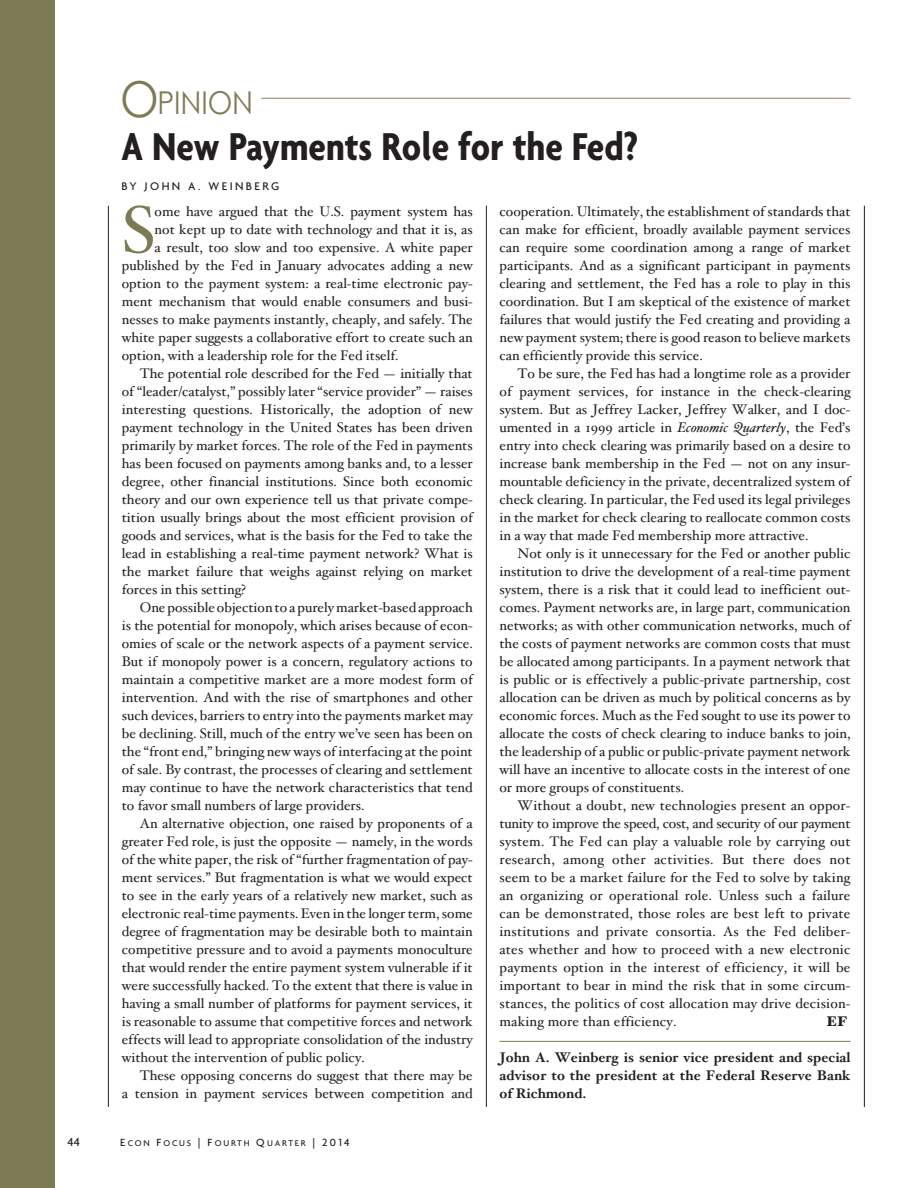
<style>
.page{position:relative;width:918px;height:1188px;background:#fff}
.page>*{position:absolute;margin:0;border:0;box-sizing:border-box;transform-origin:0 0}
.Body_Copy_w_indent{font:66.15px "Hoefler Text";color:#7d7b55}
.t1{font:700 condensed 42px "Agenda";color:#231f20}
.t2{font:31.5px "Century Gothic";color:#7d7b55;scale:.9 1}
.Body_Copy_w_indent-2{font:13.95px/18px "Hoefler Text";color:#231f20;text-align:justify}
.Body_Copy_w_indent-3{font:700 13.95px/18px "Hoefler Text";letter-spacing:.01em;color:#231f20;text-align:justify}
.Body_Copy_w_indent-4{font:900 13.95px "Hoefler Text";color:#231f20}
.t3{font:500 12.75px "Agenda";color:#231f20}
.By_Line{font:500 12px "Agenda";letter-spacing:.2em;color:#231f20}
.t4{font:500 9px "Agenda";letter-spacing:.2em;color:#231f20}
.s1{font-size:49.5px}
.s2{font-style:inherit}
.s3{font-size:11.25px}
.s4{font-style:italic}
</style>
<div class="page">
<hr style="left:486px;top:206px;width:1px;height:901px;background:#231f20">
<hr style="left:108px;top:206px;width:1px;height:901px;background:#231f20">
<hr style="left:864px;top:206px;width:1px;height:901px;background:#231f20">
<div style="left:0;top:0;width:54px;height:1188px;background:#7d7b55"></div>
<hr style="left:500px;top:1041px;width:350px;height:1px;background:#7d7b55">
<hr style="left:261px;top:98px;width:590px;height:1px;background:#907962">
<p class="t2" style="left:120px;top:83px;width:149px"><span class="s1">O</span>PINION</p>
<p class="t1" style="left:122px;top:122px;width:519px">A New Payments Role for the Fed?</p>
<p class="By_Line" style="left:122px;top:179px;width:159px">BY JOHN A. WEINBERG</p>
<p class="Body_Copy_w_indent" style="left:122px;top:191px;width:35px">S</p>
<p class="Body_Copy_w_indent-2" style="left:155px;top:203px;width:320px">ome have argued that the U.S. payment system has</p>
<p class="Body_Copy_w_indent-2" style="left:155px;top:221px;width:320px">not kept up to date with technology and that it is, as</p>
<p class="Body_Copy_w_indent-2" style="left:155px;top:239px;width:320px">a result, too slow and too expensive. A white paper</p>
<p class="Body_Copy_w_indent-2" style="left:122px;top:257px;width:353px">published by the Fed in January advocates adding a new</p>
<p class="Body_Copy_w_indent-2" style="left:122px;top:275px;width:353px">option to the payment system: a real-time electronic pay-</p>
<p class="Body_Copy_w_indent-2" style="left:122px;top:293px;width:353px">ment mechanism that would enable consumers and busi-</p>
<p class="Body_Copy_w_indent-2" style="left:122px;top:311px;width:353px">nesses to make payments instantly, cheaply, and safely. The</p>
<p class="Body_Copy_w_indent-2" style="left:122px;top:329px;width:353px">white paper suggests a collaborative effort to create such an</p>
<p class="Body_Copy_w_indent-2" style="left:122px;top:347px;width:278px">option, with a leadership role for the Fed itself.</p>
<p class="Body_Copy_w_indent-2" style="left:122px;top:365px;width:353px;text-indent:18px"><span class="s2">The potential role described for the Fed</span> — <span class="s2">initially that of</span> “leader/catalyst,” possibly later “service provider” — raises interesting questions. Historically, the adoption of new payment technology in the United States has been driven primarily by market forces. The role of the Fed in payments has been focused on payments among banks and, to a lesser degree, other financial institutions. Since both economic theory and our own experience tell us that private compe&shy;tition usually brings about the most efficient provision of goods and services, what is the basis for the Fed to take the lead in establishing a real-time payment network? What is the market failure that weighs against relying on market forces in this setting?</p>
<p class="Body_Copy_w_indent-2" style="left:122px;top:599px;width:353px;text-indent:18px">One possible objection to a purely market-based approach is the potential for monopoly, which arises because of econ&shy;omies of scale or the network aspects of a payment service.<br>But if monopoly power is a concern, regulatory actions to maintain a competitive market are a more modest form of intervention. And with the rise of smartphones and other such devices, barriers to entry into the payments market may be declining. Still, much of the entry we’ve seen has been on the “front end,” bringing new ways of interfacing at the point of sale. By contrast, the processes of clearing and settlement may continue to have the network characteristics that tend to favor small numbers of large providers.</p>
<p class="Body_Copy_w_indent-2" style="left:122px;top:815px;width:353px;text-indent:18px">An alternative objection, one raised by proponents of a greater Fed role, is just the opposite — namely, in the words of the white paper, the risk of “further fragmentation of pay&shy;ment services.” But fragmentation is what we would expect to see in the early years of a relatively new market, such as electronic real-time payments. Even in the longer term, some degree of fragmentation may be desirable both to maintain competitive pressure and to avoid a payments monoculture that would render the entire payment system vulnerable if it were successfully hacked. To the extent that there is value in having a small number of platforms for payment services, it is reasonable to assume that competitive forces and network effects will lead to appropriate consolidation of the industry without the intervention of public policy.</p>
<p class="Body_Copy_w_indent-2" style="left:122px;top:1067px;width:353px;text-align:right">These opposing concerns do suggest that there may be<br>a tension in payment services between competition and</p>
<p class="t3" style="left:68px;top:1134px;width:14px">44</p>
<p class="t4" style="left:120px;top:1138px;width:231px"><span class="s3">E</span>CON <span class="s3">F</span>OCUS <span class="s3">|</span> <span class="s3">F</span>OURTH <span class="s3">Q</span>UARTER <span class="s3">| 2014</span></p>
<p class="Body_Copy_w_indent-2" style="left:500px;top:203px;width:353px">cooperation. Ultimately, the establishment of standards that can make for efficient, broadly available payment services can require some coordination among a range of market participants. And as a significant participant in payments clearing and settlement, the Fed has a role to play in this coordination. But I am skeptical of the existence of market failures that would justify the Fed creating and providing a new payment system; there is good reason to believe markets can efficiently provide this service.</p>
<p class="Body_Copy_w_indent-2" style="left:500px;top:365px;width:353px;text-indent:18px">To be sure, the Fed has had a longtime role as a provider of payment services, for instance in the check-clearing system. But as Jeffrey Lacker, Jeffrey Walker, and I doc&shy;umented in a 1999 article in <span class="s4">Economic Quarterly</span>, the Fed’s entry into check clearing was primarily based on a desire to increase bank membership in the Fed — not on any insur&shy;mountable deficiency in the private, decentralized system of check clearing. In particular, the Fed used its legal privileges in the market for check clearing to reallocate common costs in a way that made Fed membership more attractive.</p>
<p class="Body_Copy_w_indent-2" style="left:500px;top:545px;width:353px;text-indent:18px">Not only is it unnecessary for the Fed or another public institution to drive the development of a real-time payment system, there is a risk that it could lead to inefficient out&shy;comes. Payment networks are, in large part, communication networks; as with other communication networks, much of the costs of payment networks are common costs that must be allocated among participants. In a payment network that is public or is effectively a public-private partnership, cost allocation can be driven as much by political concerns as by economic forces. Much as the Fed sought to use its power to allocate the costs of check clearing to induce banks to join, the leadership of a public or public-private payment network will have an incentive to allocate costs in the interest of one or more groups of constituents.</p>
<p class="Body_Copy_w_indent-2" style="left:500px;top:797px;width:353px;text-indent:18px">Without a doubt, new technologies present an oppor&shy;tunity to improve the speed, cost, and security of our payment system. The Fed can play a valuable role by carrying out research, among other activities. But there does not seem to be a market failure for the Fed to solve by taking an organizing or operational role. Unless such a failure can be demonstrated, those roles are best left to private institutions and private consortia. As the Fed deliber&shy;ates whether and how to proceed with a new electronic payments option in the interest of efficiency, it will be important to bear in mind the risk that in some circum&shy;stances, the politics of cost allocation may drive decision&shy;making more than efficiency.</p>
<p class="Body_Copy_w_indent-4" style="left:826px;top:1013px;width:23px">EF</p>
<p class="Body_Copy_w_indent-3" style="left:500px;top:1049px;width:353px">John A. Weinberg is senior vice president and special advisor to the president at the Federal Reserve Bank of Richmond.</p>
</div>
